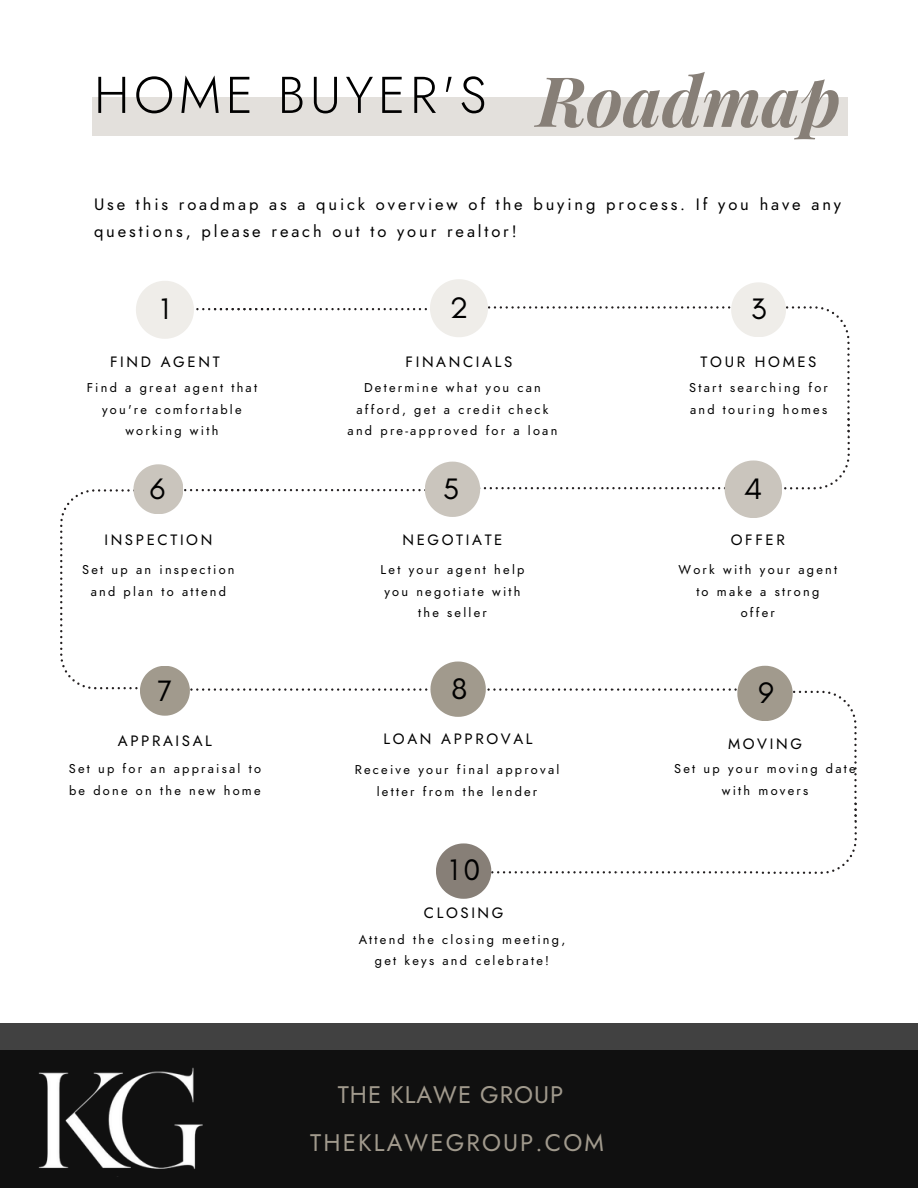
<style>
.page{position:relative;width:918px;height:1188px;background:#fff}
.page>*{position:absolute;margin:0;border:0;box-sizing:border-box;transform-origin:0 0}
.t1{font:italic 700 69.3px "Playfair Display";color:#877f77}
.t2{font:300 51.6px "Jost";letter-spacing:.09em;color:#000}
.t3{font:30.15px "Glacial Indifference";color:#000}
.t4{font:24px/48px "Jost";letter-spacing:.09em;color:#a19a8d;text-align:center}
.t5{font:16.5px/27px "Jost";letter-spacing:.175em;color:#000}
.t6{font:15px "Jost";letter-spacing:.175em;color:#000}
.t7{font:12.75px/21.3px "Jost";letter-spacing:.175em;color:#000;text-align:center}
</style>
<div class="page">
<div style="left:92px;top:97px;width:756px;height:38px;background:#e3e0dc"></div>
<div style="left:0;top:1023px;width:918px;height:165px;background:#414141"></div>
<svg style="left:60px;top:279px;width:797px;height:620px"></svg>
<div style="left:0;top:1050px;width:918px;height:138px;background:#101010"></div>
<img style="left:38px;top:1067px;width:165px;height:110px">
<h2 class="t2" style="left:94px;top:60px;width:394px">HOME BUYER'S</h2>
<h1 class="t1" style="left:537px;top:52px;width:305px">Roadmap</h1>
<p class="t5" style="left:94px;top:191px;width:749px">Use this roadmap as a quick overview of the buying process. If you have any questions, please reach out to your realtor!</p>
<h3 class="t3" style="left:161px;top:290px;width:10px">1</h3>
<p class="t6" style="left:110px;top:352px;width:111px">FIND AGENT</p>
<p class="t7" style="left:87px;top:378px;width:172px">Find a great agent that you're comfortable working with</p>
<h3 class="t3" style="left:150px;top:470px;width:17px">6</h3>
<p class="t6" style="left:104px;top:530px;width:109px">INSPECTION</p>
<p class="t7" style="left:82px;top:559px;width:154px">Set up an inspection and plan to attend</p>
<h3 class="t3" style="left:157px;top:673px;width:16px">7</h3>
<p class="t6" style="left:118px;top:730px;width:96px">APPRAISAL</p>
<p class="t7" style="left:69px;top:758px;width:194px;text-align:left">Set up for an appraisal to be done on the new home</p>
<h3 class="t3" style="left:450px;top:289px;width:20px">2</h3>
<h3 class="t3" style="left:751px;top:290px;width:17px">3</h3>
<p class="t6" style="left:406px;top:351px;width:108px">FINANCIALS</p>
<p class="t7" style="left:348px;top:378px;width:211px">Determine what you can afford, get a credit check and pre-approved for a loan</p>
<h3 class="t3" style="left:443px;top:470px;width:18px">5</h3>
<p class="t6" style="left:701px;top:352px;width:117px">TOUR HOMES</p>
<p class="t7" style="left:689px;top:378px;width:140px;text-align:left">Start searching for and touring homes</p>
<h3 class="t3" style="left:744px;top:470px;width:20px">4</h3>
<p class="t6" style="left:402px;top:530px;width:102px">NEGOTIATE</p>
<p class="t6" style="left:731px;top:530px;width:55px">OFFER</p>
<p class="t7" style="left:381px;top:559px;width:145px">Let your agent help you negotiate with the seller</p>
<p class="t7" style="left:679px;top:559px;width:160px">Work with your agent to make a strong offer</p>
<h3 class="t3" style="left:452px;top:670px;width:17px">8</h3>
<p class="t6" style="left:384px;top:729px;width:151px">LOAN APPROVAL</p>
<p class="t7" style="left:355px;top:759px;width:206px">Receive your final approval letter from the lender</p>
<h3 class="t3" style="left:450px;top:852px;width:32px">10</h3>
<p class="t6" style="left:424px;top:903px;width:81px">CLOSING</p>
<p class="t7" style="left:359px;top:929px;width:208px">Attend the closing meeting, get keys and celebrate!</p>
<h3 class="t4" style="left:310px;top:1071px;width:295px">THE KLAWE GROUP<br>THEKLAWEGROUP.COM</h3>
<h3 class="t3" style="left:759px;top:674px;width:17px">9</h3>
<p class="t6" style="left:728px;top:733px;width:75px">MOVING</p>
<p class="t7" style="left:674px;top:758px;width:183px">Set up your moving date with movers</p>
</div>
